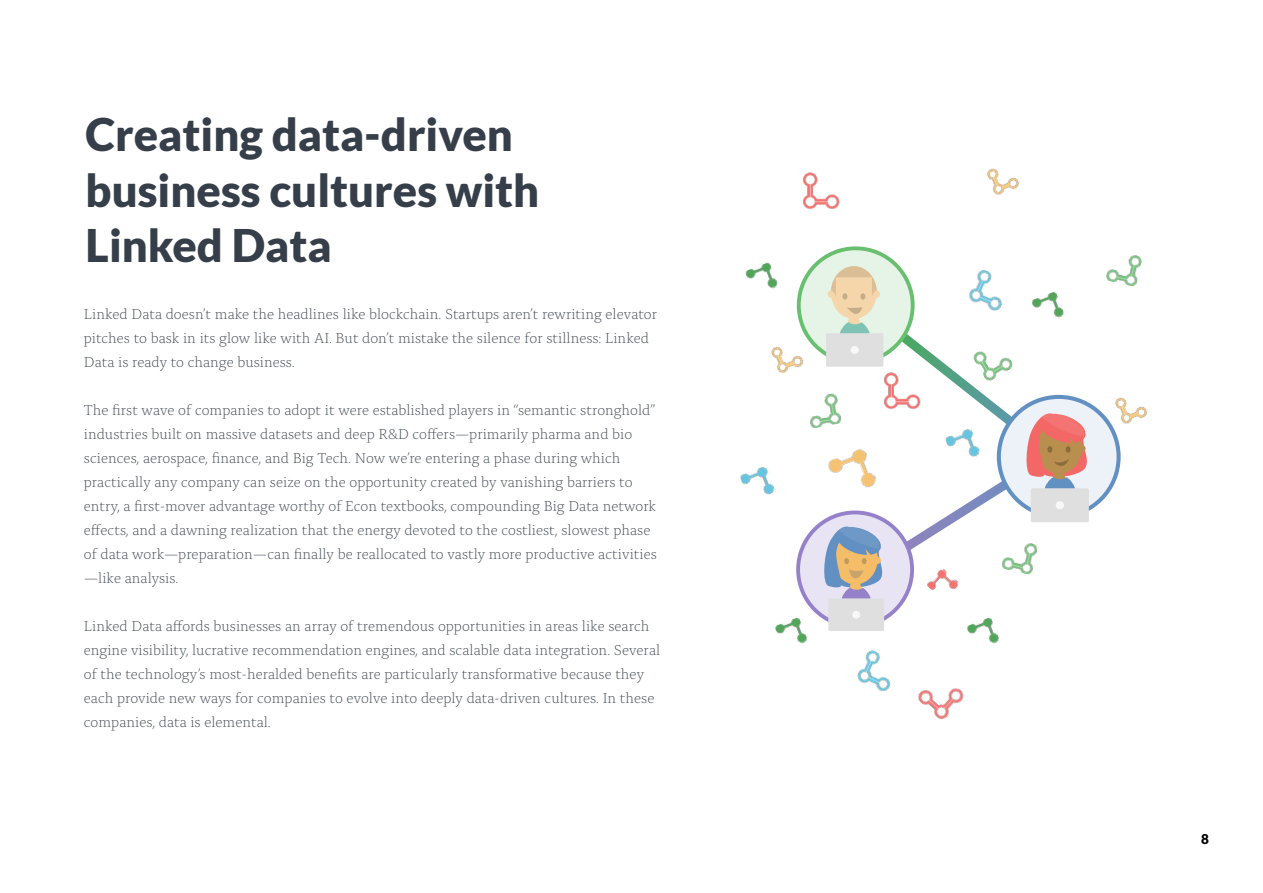
<style>
.page{position:relative;width:1263px;height:893px;background:#fff}
.page>*{position:absolute;margin:0;border:0;box-sizing:border-box;transform-origin:0 0}
.t1{font:900 45px/55.5px "Lato";color:#353e49}
.t2{font:300 15px/24px "Alda OTCEV";color:#353e49}
.t3{font:900 13.5px "Lato";color:#000}
</style>
<div class="page">
<img style="left:740px;top:467px;width:35px;height:28px">
<img style="left:745px;top:262px;width:33px;height:27px">
<img style="left:968px;top:631px;width:31px;height:13px">
<img style="left:775px;top:617px;width:32px;height:27px">
<img style="left:1115px;top:397px;width:33px;height:27px">
<img style="left:771px;top:347px;width:33px;height:26px">
<img style="left:987px;top:168px;width:33px;height:27px">
<img style="left:1106px;top:255px;width:36px;height:32px">
<img style="left:810px;top:415px;width:12px;height:13px">
<img style="left:857px;top:650px;width:34px;height:42px">
<img style="left:803px;top:172px;width:37px;height:36px">
<img style="left:918px;top:688px;width:46px;height:32px">
<div style="left:799px;top:248px;width:114px;height:114px;background:#e5f4e6;border-radius:57px"></div>
<div style="left:797px;top:246px;width:117px;height:118px;border:4px solid #68bf70;border-radius:50%"></div>
<div style="left:999px;top:397px;width:119px;height:120px;background:#ecf2f8;border-radius:60px"></div>
<svg style="left:798px;top:512px;width:114px;height:114px;background:#ddd6ee"></svg>
<svg style="left:822px;top:266px;width:269px;height:365px"></svg>
<div style="left:852px;top:611px;width:8px;height:8px;background:#f8f8f8;border-radius:4px"></div>
<h1 class="t1" style="left:86px;top:106px;width:455px">Creating data-driven business cultures with<br>Linked Data</h1>
<p class="t2" style="left:84px;top:301px;width:575px">Linked Data doesn’t make the headlines like blockchain. Startups aren’t rewriting elevator pitches to bask in its glow like with AI. But don’t mistake the silence for stillness: Linked<br>Data is ready to change business.</p>
<p class="t2" style="left:84px;top:397px;width:574px">The first wave of companies to adopt it were established players in “semantic stronghold” industries built on massive datasets and deep R&amp;D coffers—primarily pharma and bio sciences, aerospace, finance, and Big Tech. Now we’re entering a phase during which practically any company can seize on the opportunity created by vanishing barriers to entry, a first-mover advantage worthy of Econ textbooks, compounding Big Data network effects, and a dawning realization that the energy devoted to the costliest, slowest phase of data work—preparation—can finally be reallocated to vastly more productive activities —like analysis.</p>
<p class="t2" style="left:84px;top:613px;width:578px">Linked Data affords businesses an array of tremendous opportunities in areas like search engine visibility, lucrative recommendation engines, and scalable data integration. Several of the technology’s most-heralded benefits are particularly transformative because they each provide new ways for companies to evolve into deeply data-driven cultures. In these companies, data is elemental.</p>
<p class="t3" style="left:1201px;top:831px;width:9px">8</p>
</div>
